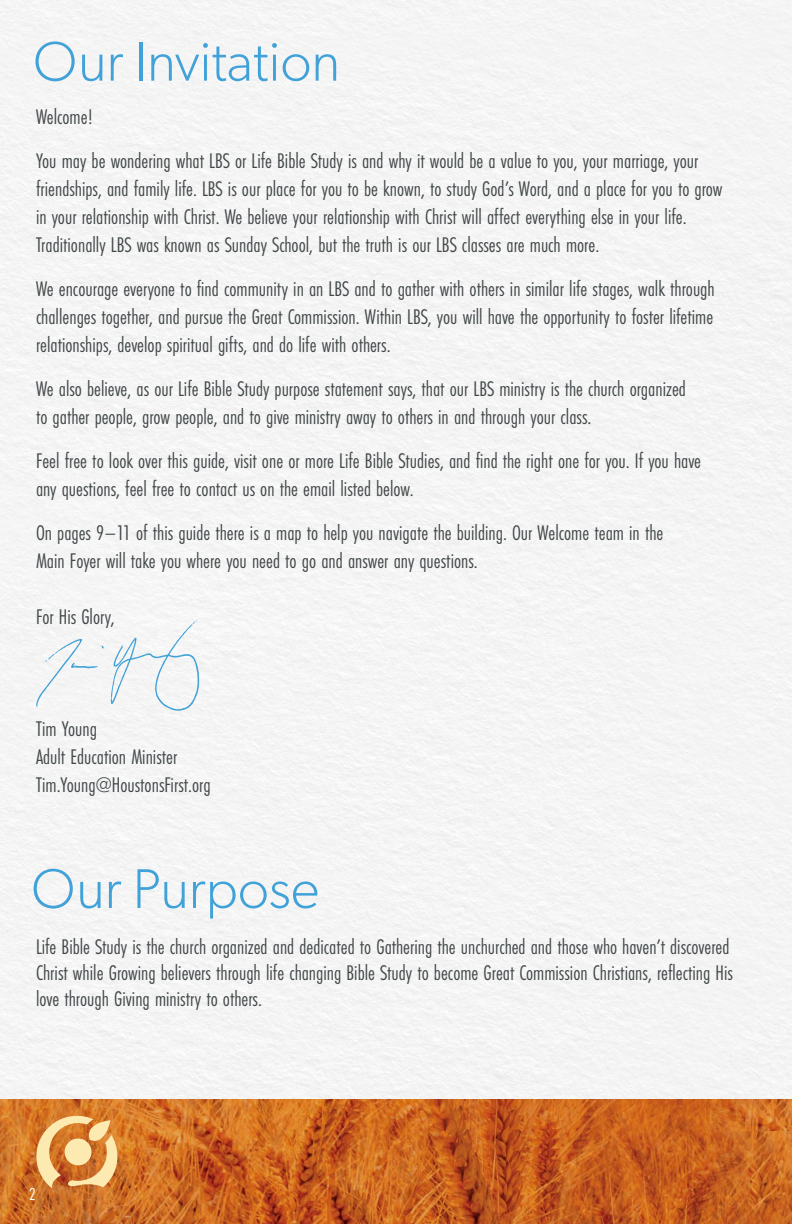
<style>
.page{position:relative;width:792px;height:1224px;background:#fff}
.page>*{position:absolute;margin:0;border:0;box-sizing:border-box;transform-origin:0 0}
.t1{font:300 56px "Gibson";color:#40a2d8}
.t2{font:22px/28px "Futura PT Cond";color:#414749}
.t3{font:18px "Futura PT Cond";color:#fff}
</style>
<div class="page">
<div style="left:0;top:0;width:792px;height:1100px;background:#f5f4f4"></div>
<svg style="left:0;top:1100px;width:792px;height:124px;background:#c76421"></svg>
<svg style="left:36px;top:1116px;width:81px;height:72px;background:#e2a563"></svg>
<svg style="left:111px;top:620px;width:88px;height:91px"></svg>
<svg style="left:36px;top:639px;width:68px;height:68px"></svg>
<h1 class="t1" style="left:33px;top:28px;width:308px">Our Invitation</h1>
<p class="t2" style="left:36px;top:94px;width:664px;line-height:44px">Welcome!<br>You may be wondering what LBS or Life Bible Study is and why it would be a value to you, your marriage, your</p>
<p class="t2" style="left:36px;top:174px;width:688px">friendships, and family life. LBS is our place for you to be known, to study God’s Word, and a place for you to grow in your relationship with Christ. We believe your relationship with Christ will affect everything else in your life.<br>Traditionally LBS was known as Sunday School, but the truth is our LBS classes are much more.</p>
<p class="t2" style="left:36px;top:275px;width:680px;text-align:justify">We encourage everyone to find community in an LBS and to gather with others in similar life stages, walk through challenges together, and pursue the Great Commission. Within LBS, you will have the opportunity to foster lifetime relationships, develop spiritual gifts, and do life with others.</p>
<p class="t2" style="left:36px;top:375px;width:651px">We also believe, as our Life Bible Study purpose statement says, that our LBS ministry is the church organized to gather people, grow people, and to give ministry away to others in and through your class.</p>
<p class="t2" style="left:36px;top:447px;width:667px">Feel free to look over this guide, visit one or more Life Bible Studies, and find the right one for you. If you have any questions, feel free to contact us on the email listed below.</p>
<p class="t2" style="left:36px;top:519px;width:629px">On pages 9–11 of this guide there is a map to help you navigate the building. Our Welcome team in the<br>Main Foyer will take you where you need to go and answer any questions.</p>
<p class="t2" style="left:36px;top:603px;width:80px">For His Glory,</p>
<p class="t2" style="left:36px;top:715px;width:176px">Tim Young<br>Adult Education Minister<br>Tim.Young@HoustonsFirst.org</p>
<h1 class="t1" style="left:31px;top:855px;width:290px">Our Purpose</h1>
<p class="t2" style="left:36px;top:933px;width:698px;line-height:26px">Life Bible Study is the church organized and dedicated to Gathering the unchurched and those who haven’t discovered<br>Christ while Growing believers through life changing Bible Study to become Great Commission Christians, reflecting His love through Giving ministry to others.</p>
<p class="t3" style="left:29px;top:1183px;width:8px">2</p>
</div>
